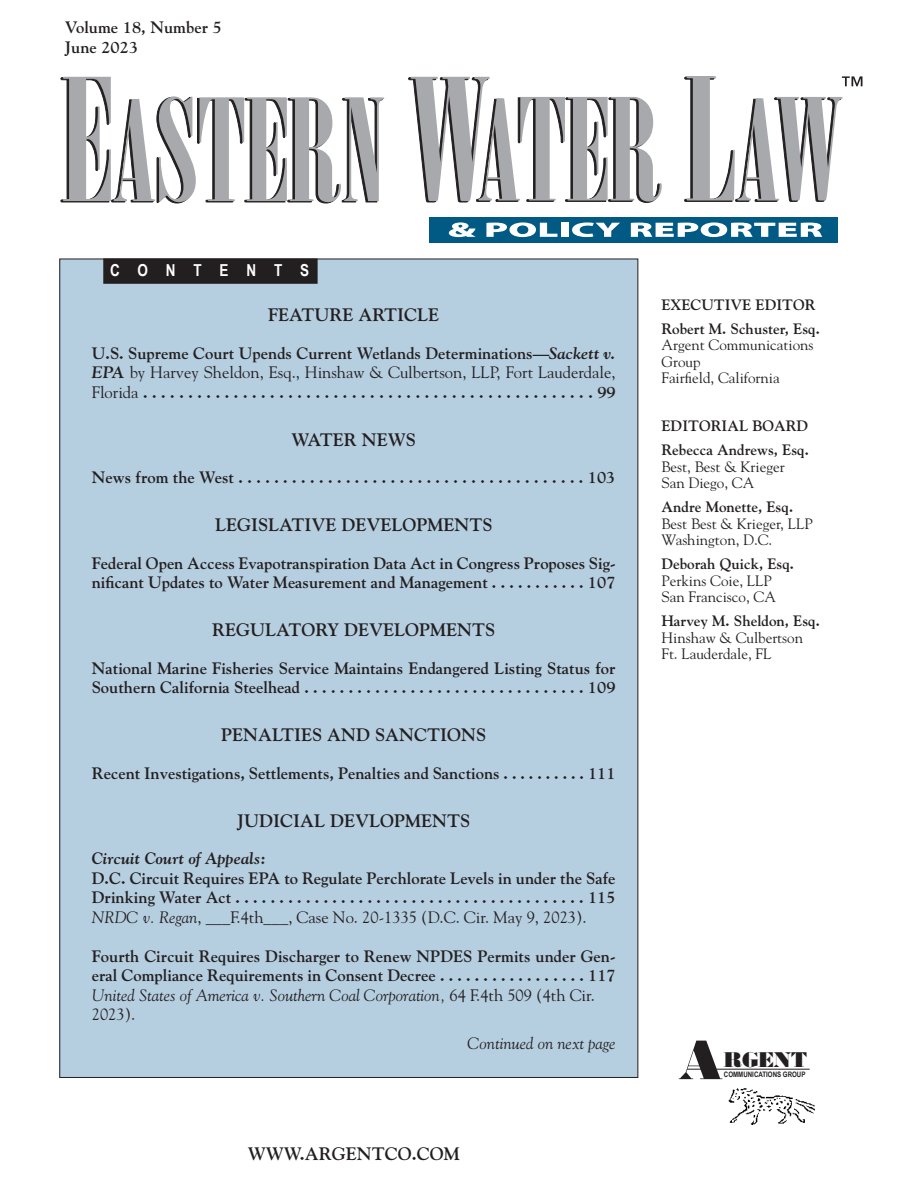
<style>
.page{position:relative;width:918px;height:1188px;background:#fff}
.page>*{position:absolute;margin:0;border:0;box-sizing:border-box;transform-origin:0 0}
.t1{font:800 54px "Bodoni";color:#231f20}
.t2{font:800 21px "Bodoni";color:#231f20}
.t3{font:700 18px "Goudy Std";color:#231f20}
.t4{font:700 16.5px/19.5px "Goudy Std";color:#231f20}
.t5{font:italic 700 16.5px "Goudy Std";color:#231f20}
.t6{font:italic 16.5px "Goudy Std";color:#231f20}
.t7{font:700 16.5px "Arial Narrow";letter-spacing:1.08em;color:#fff}
.t8{font:15px/16.5px "Goudy Std";color:#231f20}
.t9{font:700 15px/24px "Goudy Std";color:#231f20}
.t10{font:700 7.5px "Arial Narrow";color:#231f20}
.s1{font-style:italic}
.s2{font-weight:400}
.s3{font-weight:400;font-style:italic}
</style>
<div class="page">
<div style="left:60px;top:259px;width:578px;height:818px;background:#b5cee0"></div>
<div style="left:104px;top:259px;width:213px;height:24px;background:#231f20"></div>
<div style="left:103px;top:258px;width:215px;height:26px;border:2px solid #231f20"></div>
<svg style="left:60px;top:77px;width:324px;height:127px"></svg>
<svg style="left:408px;top:77px;width:254px;height:126px"></svg>
<div style="left:429px;top:217px;width:409px;height:26px;background:#005a84"></div>
<svg style="left:449px;top:222px;width:27px;height:15px"></svg>
<svg style="left:486px;top:222px;width:71px;height:15px"></svg>
<div style="left:561px;top:223px;width:7px;height:14px;background:#fff"></div>
<svg style="left:572px;top:222px;width:48px;height:15px"></svg>
<svg style="left:631px;top:222px;width:191px;height:15px"></svg>
<svg style="left:684px;top:76px;width:178px;height:126px"></svg>
<hr style="left:687px;top:1069px;width:123px;height:1px;background:#231f20">
<img style="left:728px;top:1088px;width:87px;height:37px">
<p class="t4" style="left:65px;top:18px;width:159px">Volume 18, Number 5<br>June 2023</p>
<p class="t7" style="left:110px;top:258px;width:201px">CONTENTS</p>
<p class="t3" style="left:268px;top:304px;width:172px">FEATURE ARTICLE</p>
<p class="t4" style="left:92px;top:343px;width:526px;text-align:justify">U.S. Supreme Court Upends Current Wetlands Determinations—<span class="s1">Sackett v.<br>EPA</span> <span class="s2">by Harvey Sheldon, Esq., Hinshaw &amp; Culbertson, LLP, Fort Lauderdale, Florida</span> . . . . . . . . . . . . . . . . . . . . . . . . . . . . . . . . . . . . . . . . . . . . . . . . . . 99</p>
<p class="t3" style="left:292px;top:429px;width:126px">WATER NEWS</p>
<p class="t4" style="left:92px;top:468px;width:525px">News from the West . . . . . . . . . . . . . . . . . . . . . . . . . . . . . . . . . . . . . . . 103</p>
<p class="t3" style="left:215px;top:514px;width:279px">LEGISLATIVE DEVELOPMENTS</p>
<p class="t4" style="left:92px;top:553px;width:525px">Federal Open Access Evapotranspiration Data Act in Congress Proposes Sig&shy;nificant Updates to Water Measurement and Management . . . . . . . . . . . 107</p>
<p class="t3" style="left:212px;top:619px;width:285px">REGULATORY DEVELOPMENTS</p>
<p class="t4" style="left:92px;top:658px;width:525px">National Marine Fisheries Service Maintains Endangered Listing Status for<br>Southern California Steelhead . . . . . . . . . . . . . . . . . . . . . . . . . . . . . . . . 109</p>
<p class="t3" style="left:221px;top:724px;width:267px">PENALTIES AND SANCTIONS</p>
<p class="t4" style="left:92px;top:763px;width:525px">Recent Investigations, Settlements, Penalties and Sanctions . . . . . . . . . . 111</p>
<p class="t3" style="left:237px;top:810px;width:235px">JUDICIAL DEVLOPMENTS</p>
<p class="t5" style="left:92px;top:848px;width:176px">Circuit Court of Appeals:</p>
<p class="t4" style="left:92px;top:868px;width:525px;text-align:justify">D.C. Circuit Requires EPA to Regulate Perchlorate Levels in under the Safe Drinking Water Act . . . . . . . . . . . . . . . . . . . . . . . . . . . . . . . . . . . . . . . . 115<br><span class="s3">NRDC v. Regan</span><span class="s2">, ___F.4th___, Case No. 20-1335 (D.C. Cir. May 9, 2023).</span></p>
<p class="t4" style="left:92px;top:946px;width:525px">Fourth Circuit Requires Discharger to Renew NPDES Permits under Gen&shy;eral Compliance Requirements in Consent Decree . . . . . . . . . . . . . . . . . 117<br><span class="s3">United States of America v. Southern Coal Corporation,</span> <span class="s2">64 F.4th 509 (4th Cir.<br>2023).</span></p>
<p class="t6" style="left:468px;top:1034px;width:150px">Continued on next page</p>
<p class="t3" style="left:248px;top:1143px;width:214px">WWW.ARGENTCO.COM</p>
<p class="t9" style="left:662px;top:292px;width:160px">EXECUTIVE EDITOR<br>Robert M. Schuster, Esq.</p>
<p class="t8" style="left:662px;top:336px;width:154px">Argent Communications<br>Group<br>Fairfield, California</p>
<p class="t9" style="left:662px;top:414px;width:149px">EDITORIAL BOARD<br>Rebecca Andrews, Esq.</p>
<p class="t8" style="left:662px;top:458px;width:125px">Best, Best &amp; Krieger<br>San Diego, CA</p>
<p class="t9" style="left:662px;top:495px;width:133px">Andre Monette, Esq.</p>
<p class="t8" style="left:662px;top:515px;width:153px">Best Best &amp; Krieger, LLP<br>Washington, D.C.</p>
<p class="t9" style="left:662px;top:552px;width:134px">Deborah Quick, Esq.</p>
<p class="t8" style="left:662px;top:572px;width:116px">Perkins Coie, LLP<br>San Francisco, CA</p>
<p class="t9" style="left:662px;top:609px;width:160px">Harvey M. Sheldon, Esq.</p>
<p class="t8" style="left:662px;top:629px;width:143px">Hinshaw &amp; Culbertson<br>Ft. Lauderdale, FL</p>
<h1 class="t1" style="left:678px;top:1024px;width:46px">A</h1>
<p class="t2" style="left:723px;top:1046px;width:85px">RGENT</p>
<p class="t10" style="left:724px;top:1069px;width:83px">COMMUNICATIONS GROUP</p>
</div>
